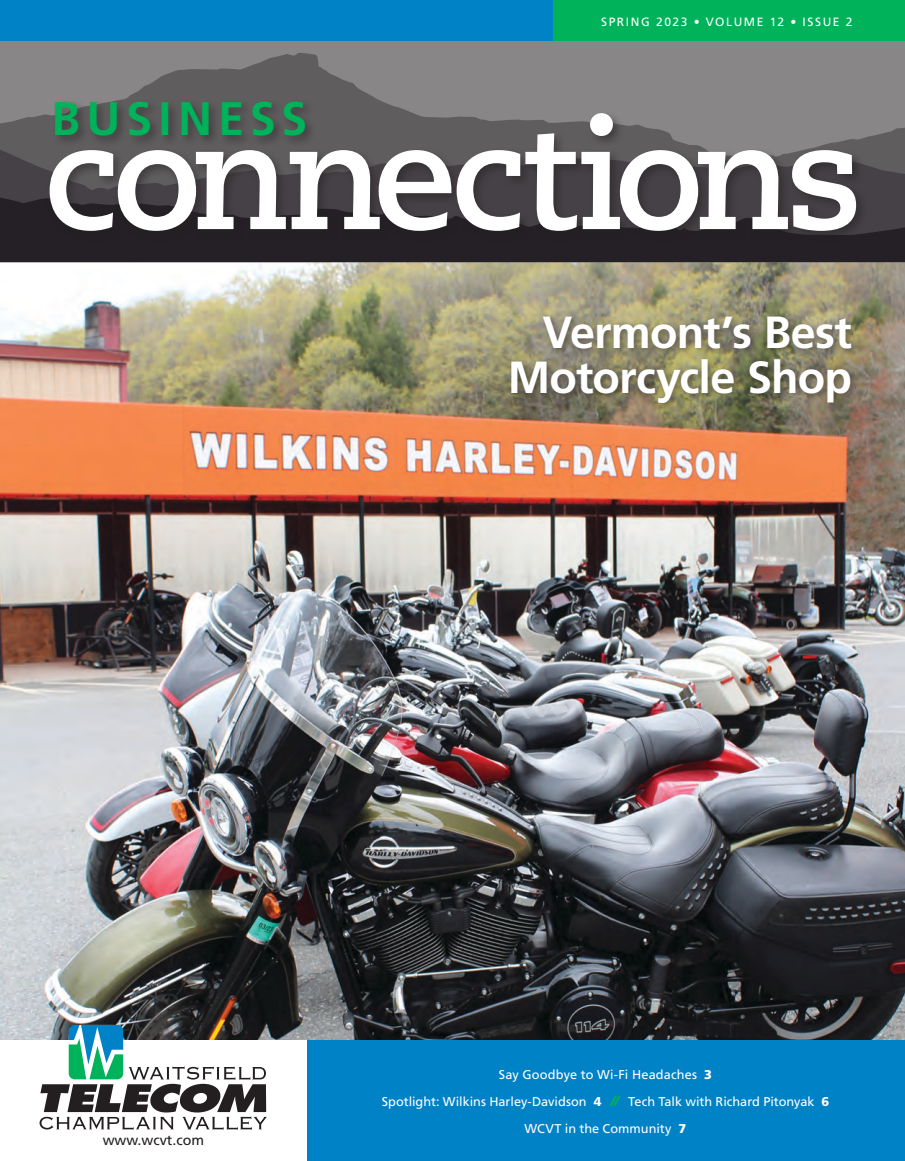
<style>
.page{position:relative;width:905px;height:1161px;background:#fff}
.page>*{position:absolute;margin:0;border:0;box-sizing:border-box;transform-origin:0 0}
.t1{font:700 148.5px "Caecilia LT Std";letter-spacing:-.04em;color:#fff}
.t2{font:700 47.1px "Frutiger";letter-spacing:.13em;color:#00b25a}
.t3{font:700 45px "Frutiger";letter-spacing:-.02em;color:#fff}
.Color_Intro_Paragrap{font:14.25px "Frutiger";color:#231f20}
.t4{font:12.75px "Frutiger";color:#fff}
.t5{font:12px "Frutiger";letter-spacing:.135em;color:#fff}
.s1{font-family:"Frutiger LT Std";font-weight:900}
.s2{font-family:"Hermes";font-weight:900;font-style:italic;font-size:13.5px;color:#00b25a}
</style>
<div class="page">
<div style="left:0;top:0;width:904px;height:253px;background:#898687"></div>
<svg style="left:0;top:53px;width:904px;height:92px"></svg>
<svg style="left:0;top:145px;width:904px;height:52px;background:#4f4b4e"></svg>
<div style="left:0;top:197px;width:904px;height:65px;background:#252025"></div>
<img style="left:0;top:262px;width:904px;height:778px">
<div style="left:2px;top:1040px;width:902px;height:121px;background:#0082c7"></div>
<div style="left:0;top:1040px;width:307px;height:121px;background:#fff"></div>
<div style="left:0;top:0;width:901px;height:41px;background:#0082c7"></div>
<div style="left:553px;top:0;width:351px;height:41px;background:#00b25a"></div>
<div style="left:52px;top:98px;width:265px;height:50px;background:#231f20;opacity:.5"></div>
<div style="left:46px;top:110px;width:822px;height:133px;background:#231f20;opacity:.5"></div>
<svg style="left:40px;top:1025px;width:227px;height:105px"></svg>
<div style="left:506px;top:312px;width:354px;height:100px;background:#231f20;opacity:.55"></div>
<p class="t5" style="left:601px;top:15px;width:253px">SPRING 2023 • VOLUME 12 • ISSUE 2</p>
<p class="t2" style="left:52px;top:91px;width:257px">BUSINESS</p>
<p class="t1" style="left:44px;top:90px;width:819px">connections</p>
<p class="t3" style="left:542px;top:306px;width:311px">Vermont’s Best</p>
<p class="t3" style="left:508px;top:351px;width:345px">Motorcycle Shop</p>
<p class="Color_Intro_Paragrap" style="left:103px;top:1132px;width:103px">www.wcvt.com</p>
<p class="t4" style="left:499px;top:1067px;width:214px">Say Goodbye to Wi-Fi Headaches <span class="s1">3</span></p>
<p class="t4" style="left:382px;top:1094px;width:449px">Spotlight: Wilkins Harley-Davidson <span class="s1">4</span> <span class="s2">//</span> Tech Talk with Richard Pitonyak <span class="s1">6</span></p>
<p class="t4" style="left:524px;top:1121px;width:163px">WCVT in the Community <span class="s1">7</span></p>
</div>
